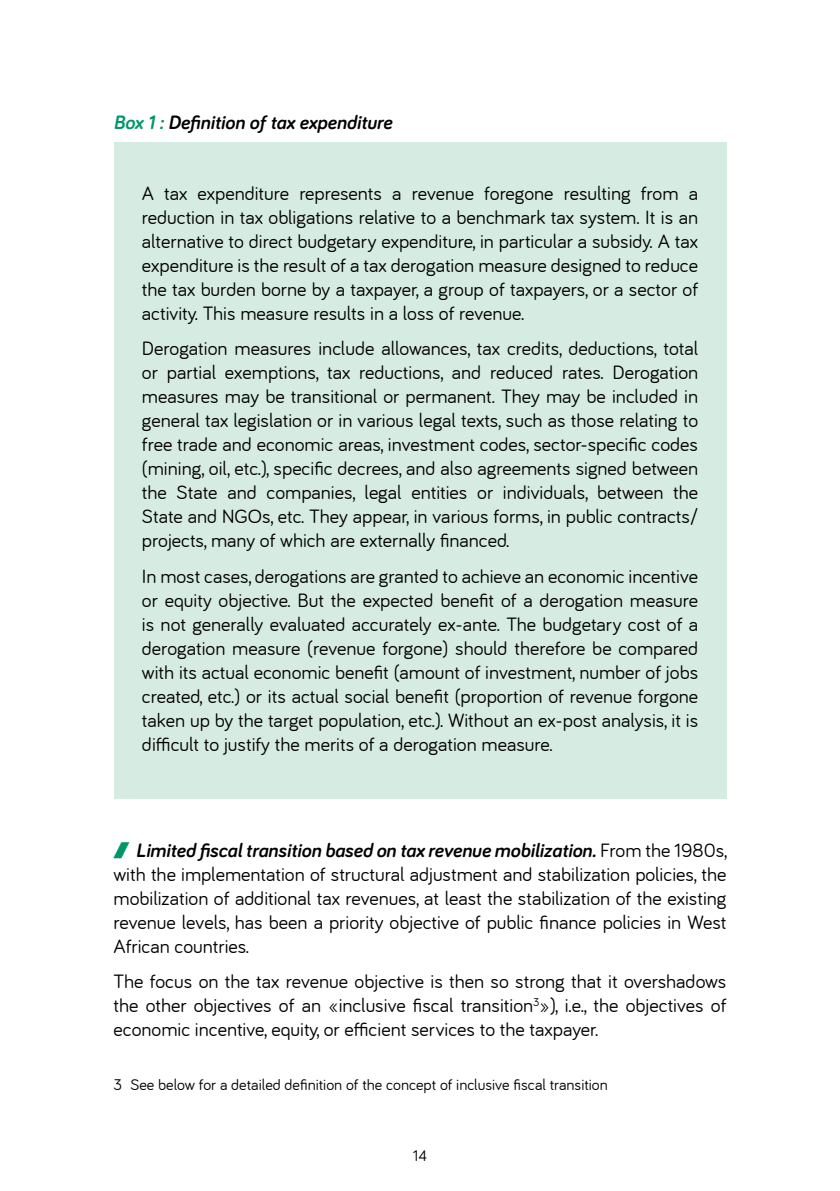
<style>
.page{position:relative;width:840px;height:1191px;background:#fff}
.page>*{position:absolute;margin:0;border:0;box-sizing:border-box;transform-origin:0 0}
.t1{font:20px/24px "Bariol";color:#000;text-align:justify}
.t2{font:italic 700 20px "Bariol";color:#000}
.t3{font:16px "Bariol";color:#000}
.s1{color:#009768}
.s2{font-weight:700;font-style:italic}
</style>
<div class="page">
<div style="left:113px;top:142px;width:613px;height:656px;background:#d6ebe2"></div>
<p class="t2" style="left:113px;top:109px;width:280px"><span class="s1">Box 1 :</span> Definition of tax expenditure</p>
<p class="t1" style="left:142px;top:181px;width:557px">A tax expenditure represents a revenue foregone resulting from a reduction in tax obligations relative to a benchmark tax system. It is an alternative to direct budgetary expenditure, in particular a subsidy. A tax expenditure is the result of a tax derogation measure designed to reduce the tax burden borne by a taxpayer, a group of taxpayers, or a sector of activity. This measure results in a loss of revenue.</p>
<p class="t1" style="left:142px;top:336px;width:557px">Derogation measures include allowances, tax credits, deductions, total or partial exemptions, tax reductions, and reduced rates. Derogation measures may be transitional or permanent. They may be included in general tax legislation or in various legal texts, such as those relating to free trade and economic areas, investment codes, sector-specific codes (mining, oil, etc.), specific decrees, and also agreements signed between the State and companies, legal entities or individuals, between the State and NGOs, etc. They appear, in various forms, in public contracts/ projects, many of which are externally financed.</p>
<p class="t1" style="left:142px;top:564px;width:557px">In most cases, derogations are granted to achieve an economic incentive or equity objective. But the expected benefit of a derogation measure is not generally evaluated accurately ex-ante. The budgetary cost of a derogation measure (revenue forgone) should therefore be compared with its actual economic benefit (amount of investment, number of jobs created, etc.) or its actual social benefit (proportion of revenue forgone taken up by the target population, etc.). Without an ex-post analysis, it is difficult to justify the merits of a derogation measure.</p>
<p class="t1" style="left:113px;top:838px;width:615px;text-indent:22px"><span class="s2">Limited fiscal transition based on tax revenue mobilization.</span> From the 1980s, with the implementation of structural adjustment and stabilization policies, the mobilization of additional tax revenues, at least the stabilization of the existing revenue levels, has been a priority objective of public finance policies in West African countries.</p>
<p class="t1" style="left:113px;top:969px;width:614px">The focus on the tax revenue objective is then so strong that it overshadows the other objectives of an «inclusive fiscal transition<sup>3</sup>»), i.e., the objectives of economic incentive, equity, or efficient services to the taxpayer.</p>
<p class="t3" style="left:113px;top:1075px;width:495px">3 See below for a detailed definition of the concept of inclusive fiscal transition</p>
<p class="t3" style="left:412px;top:1146px;width:16px">14</p>
</div>
